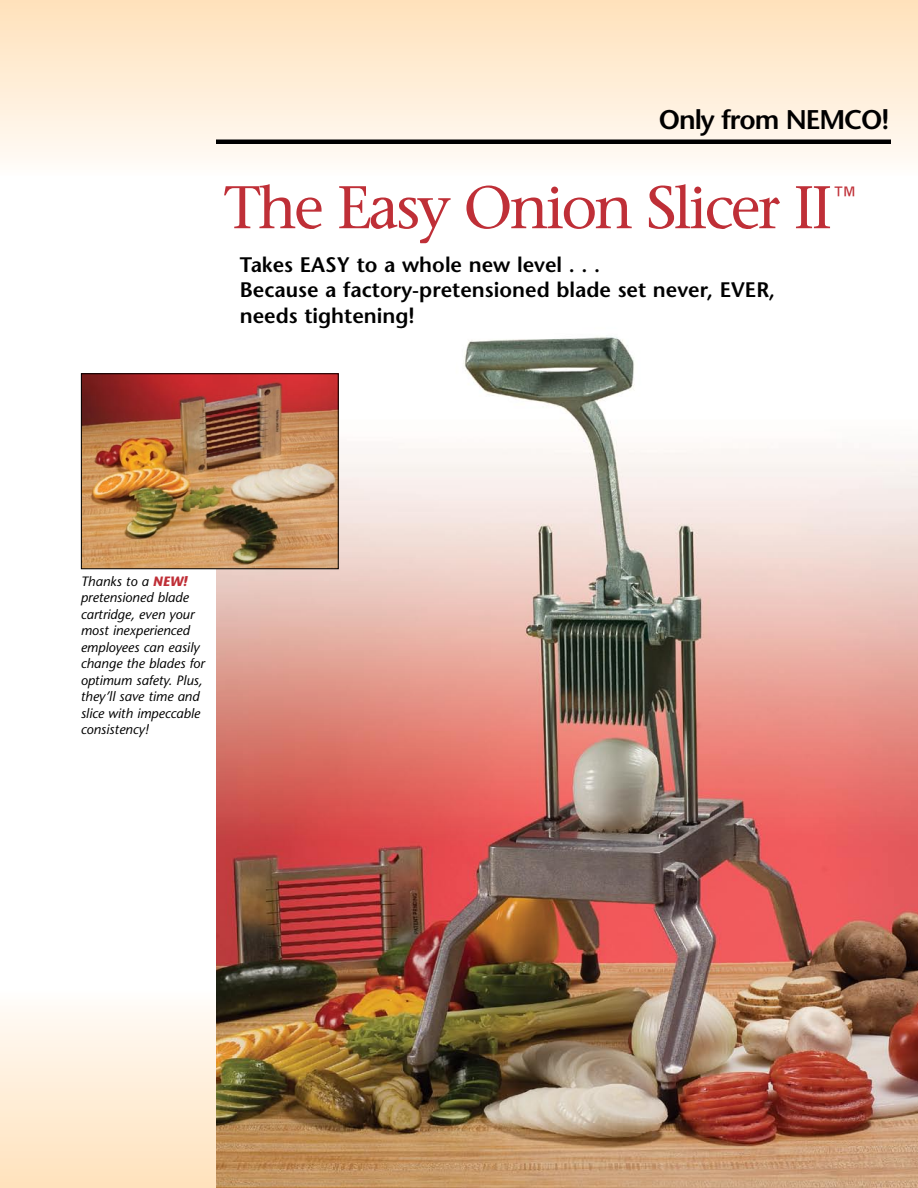
<style>
.page{position:relative;width:918px;height:1188px;background:#fff}
.page>*{position:absolute;margin:0;border:0;box-sizing:border-box;transform-origin:0 0}
.t1{font:60px "Stone Serif";letter-spacing:-.05em;color:#bf2f37}
.t2{font:600 27px "Stone Sans";letter-spacing:-.04em;color:#000}
.t3{font:600 21px/25.2px "Stone Sans";color:#000}
.t4{font:italic 13.5px/16.5px "Stone Sans";color:#000}
.s1{font-weight:700;color:#bf2f37}
</style>
<div class="page">
<div style="left:0;top:990px;width:918px;height:198px;background:linear-gradient(to bottom,#fffdfa,#ffe2bc)"></div>
<img style="left:216px;top:337px;width:702px;height:851px">
<div style="left:0;top:0;width:918px;height:176px;background:linear-gradient(to bottom,#ffe1ba,#fffcf9)"></div>
<hr style="left:216px;top:140px;width:675px;height:4px;background:#000">
<img style="left:83px;top:375px;width:254px;height:192px">
<div style="left:81px;top:373px;width:258px;height:196px;border:1px solid #000"></div>
<h2 class="t2" style="left:659px;top:103px;width:232px">Only from NEMCO!</h2>
<h1 class="t1" style="left:224px;top:171px;width:637px">The Easy Onion Slicer II<sup>E</sup></h1>
<h3 class="t3" style="left:240px;top:252px;width:537px">Takes EASY to a whole new level . . .<br>Because a factory-pretensioned blade set never, EVER, needs tightening!</h3>
<p class="t4" style="left:81px;top:573px;width:125px">Thanks to a <span class="s1">NEW! </span>pretensioned blade cartridge, even your most inexperienced employees can easily change the blades for optimum safety. Plus, they’ll save time and slice with impeccable consistency!</p>
</div>
